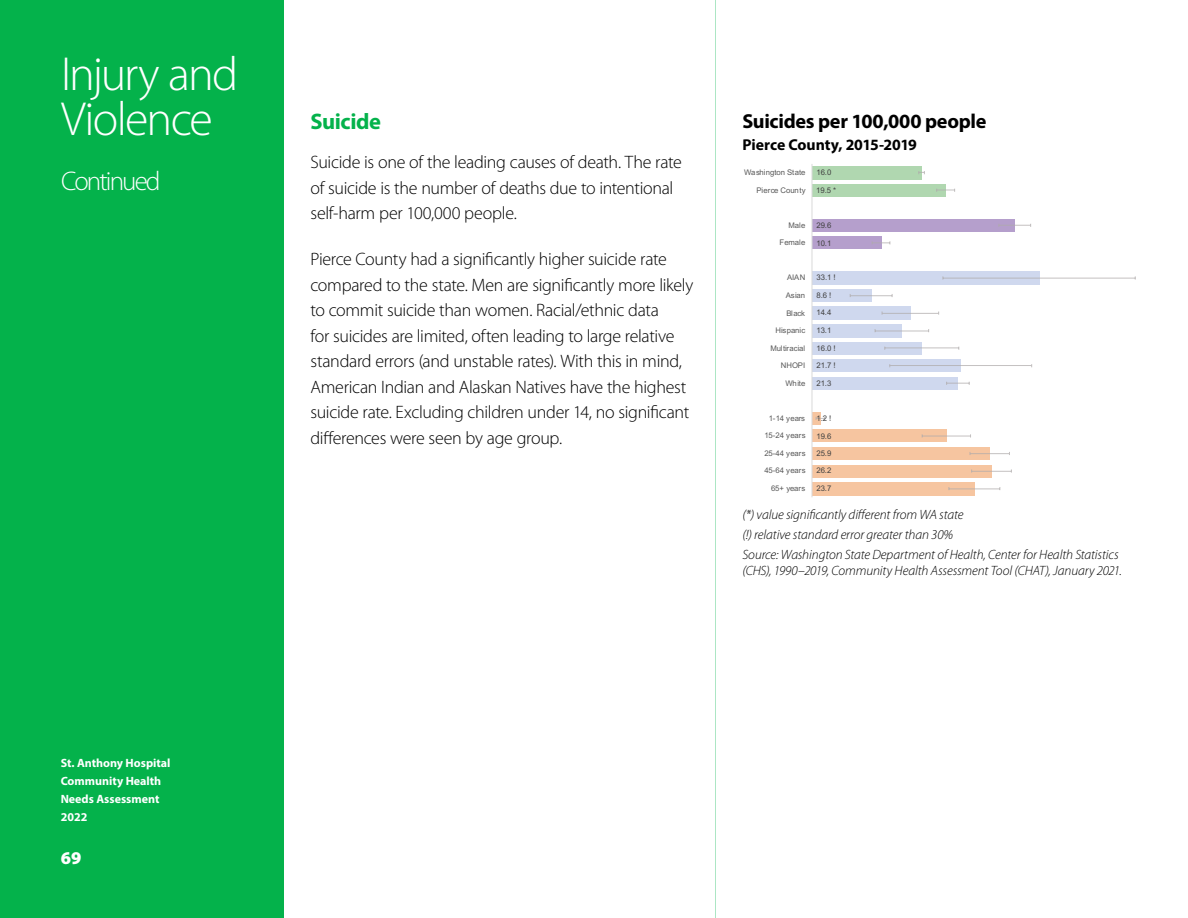
<style>
.page{position:relative;width:1188px;height:918px;background:#fff}
.page>*{position:absolute;margin:0;border:0;box-sizing:border-box;transform-origin:0 0}
.t1{font:300 48px/45px "Myriad Pro";letter-spacing:-.04em;color:#fff}
.t2{font:300 27px "Myriad Pro";letter-spacing:-.07em;color:#fff}
.t3{font:700 22.5px "Myriad Pro";letter-spacing:-.02em;color:#04b24b}
.t4{font:700 20.25px "Myriad Pro";letter-spacing:-.015em;color:#000}
.t5{font:300 18px/25.5px "Myriad Pro";letter-spacing:-.02em;color:#000}
.t6{font:900 18px "Myriad Pro";color:#fff}
.t7{font:700 15.75px "Myriad Pro";letter-spacing:-.005em;color:#000}
.t8{font:italic 300 13.5px/20.2px "Myriad Pro";letter-spacing:-.01em;color:#000}
.t9{font:700 12px/18px "Myriad Pro";color:#fff}
.t10{font:7.8px/17px "Arial";letter-spacing:-.01em;color:#595959;text-align:right}
.t11{font:7.8px/17px "Arial";letter-spacing:-.01em;color:#404040}
</style>
<div class="page">
<hr style="left:715px;top:0;width:1px;height:918px;background:#ace6c4">
<div style="left:0;top:0;width:284px;height:918px;background:#04b24b"></div>
<div style="left:812px;top:166px;width:110px;height:13px;background:#b0d7b0"></div>
<div style="left:812px;top:184px;width:134px;height:13px;background:#b0d7b0"></div>
<div style="left:812px;top:219px;width:203px;height:13px;background:#b59fcc"></div>
<div style="left:812px;top:236px;width:69px;height:13px;background:#b59fcc"></div>
<div style="left:812px;top:271px;width:227px;height:13px;background:#cfd8ee"></div>
<div style="left:812px;top:289px;width:59px;height:13px;background:#cfd8ee"></div>
<div style="left:812px;top:307px;width:98px;height:13px;background:#cfd8ee"></div>
<div style="left:812px;top:324px;width:90px;height:13px;background:#cfd8ee"></div>
<div style="left:812px;top:342px;width:110px;height:13px;background:#cfd8ee"></div>
<div style="left:812px;top:359px;width:149px;height:13px;background:#cfd8ee"></div>
<div style="left:812px;top:377px;width:146px;height:13px;background:#cfd8ee"></div>
<div style="left:812px;top:412px;width:8px;height:13px;background:#f6c5a0"></div>
<div style="left:812px;top:429px;width:134px;height:13px;background:#f6c5a0"></div>
<div style="left:812px;top:447px;width:178px;height:13px;background:#f6c5a0"></div>
<div style="left:812px;top:465px;width:180px;height:13px;background:#f6c5a0"></div>
<div style="left:812px;top:482px;width:162px;height:13px;background:#f6c5a0"></div>
<svg style="left:918px;top:171px;width:7px;height:3px"></svg>
<svg style="left:936px;top:189px;width:19px;height:3px"></svg>
<svg style="left:999px;top:224px;width:32px;height:3px"></svg>
<svg style="left:872px;top:241px;width:19px;height:3px"></svg>
<hr style="left:943px;top:278px;width:96px;height:1px;background:#c0c3cf">
<hr style="left:1039px;top:278px;width:96px;height:1px;background:#dad8d8">
<svg style="left:850px;top:294px;width:43px;height:3px"></svg>
<svg style="left:882px;top:312px;width:57px;height:3px"></svg>
<svg style="left:875px;top:329px;width:54px;height:3px"></svg>
<hr style="left:885px;top:348px;width:37px;height:1px;background:#c5cad9">
<hr style="left:922px;top:348px;width:37px;height:1px;background:#e6e5e5">
<hr style="left:890px;top:365px;width:71px;height:1px;background:#b7b7bd">
<hr style="left:961px;top:365px;width:71px;height:1px;background:#c5c2c2">
<svg style="left:946px;top:382px;width:24px;height:3px"></svg>
<svg style="left:816px;top:417px;width:9px;height:3px"></svg>
<svg style="left:922px;top:434px;width:49px;height:4px"></svg>
<svg style="left:970px;top:452px;width:40px;height:3px"></svg>
<svg style="left:971px;top:469px;width:41px;height:4px"></svg>
<svg style="left:949px;top:487px;width:52px;height:3px"></svg>
<hr style="left:812px;top:164px;width:1px;height:333px;background:#d9d9d9">
<h1 class="t1" style="left:61px;top:52px;width:179px">Injury and<br>Violence</h1>
<h2 class="t2" style="left:61px;top:166px;width:101px">Continued</h2>
<p class="t9" style="left:61px;top:753px;width:111px">St. Anthony Hospital<br>Community Health<br>Needs Assessment<br>2022</p>
<p class="t6" style="left:61px;top:848px;width:22px">69</p>
<p class="t3" style="left:310px;top:107px;width:72px">Suicide</p>
<p class="t5" style="left:310px;top:150px;width:373px">Suicide is one of the leading causes of death. The rate of suicide is the number of deaths due to intentional self-harm per 100,000 people.</p>
<p class="t5" style="left:310px;top:247px;width:384px">Pierce County had a significantly higher suicide rate compared to the state. Men are significantly more likely to commit suicide than women. Racial/ethnic data<br>for suicides are limited, often leading to large relative standard errors (and unstable rates). With this in mind, American Indian and Alaskan Natives have the highest suicide rate. Excluding children under 14, no significant differences were seen by age group.</p>
<p class="t4" style="left:742px;top:108px;width:245px">Suicides per 100,000 people</p>
<p class="t7" style="left:742px;top:135px;width:176px">Pierce County, 2015-2019</p>
<p class="t10" style="left:744px;top:164px;width:63px">Washington State</p>
<p class="t10" style="left:757px;top:182px;width:50px">Pierce County</p>
<p class="t10" style="left:779px;top:217px;width:28px">Male<br>Female</p>
<p class="t10" style="left:787px;top:269px;width:20px">AIAN</p>
<p class="t10" style="left:786px;top:287px;width:21px">Asian</p>
<p class="t10" style="left:786px;top:304px;width:20px">Black</p>
<p class="t10" style="left:776px;top:322px;width:31px">Hispanic</p>
<p class="t10" style="left:770px;top:339px;width:36px">Multiracial</p>
<p class="t10" style="left:781px;top:357px;width:26px">NHOPI</p>
<p class="t10" style="left:785px;top:375px;width:21px">White</p>
<p class="t10" style="left:769px;top:409px;width:38px">1-14 years</p>
<p class="t10" style="left:764px;top:427px;width:43px">15-24 years</p>
<p class="t10" style="left:764px;top:445px;width:43px">25-44 years</p>
<p class="t10" style="left:764px;top:462px;width:43px">45-64 years</p>
<p class="t10" style="left:771px;top:480px;width:36px">65+ years</p>
<p class="t11" style="left:817px;top:164px;width:16px">16.0</p>
<p class="t11" style="left:816px;top:182px;width:21px">19.5 *</p>
<p class="t11" style="left:817px;top:217px;width:16px">29.6</p>
<p class="t11" style="left:817px;top:234px;width:16px">10.1</p>
<p class="t11" style="left:817px;top:269px;width:21px">33.1 !</p>
<p class="t11" style="left:817px;top:287px;width:16px">8.6 !</p>
<p class="t11" style="left:817px;top:304px;width:16px">14.4</p>
<p class="t11" style="left:817px;top:322px;width:16px">13.1</p>
<p class="t11" style="left:817px;top:339px;width:21px">16.0 !</p>
<p class="t11" style="left:817px;top:357px;width:21px">21.7 !</p>
<p class="t11" style="left:817px;top:375px;width:16px">21.3</p>
<p class="t11" style="left:817px;top:410px;width:16px">1.2 !</p>
<p class="t11" style="left:817px;top:428px;width:16px">19.6<br>25.9</p>
<p class="t11" style="left:817px;top:462px;width:16px">26.2</p>
<p class="t11" style="left:817px;top:480px;width:16px">23.7</p>
<p class="t8" style="left:742px;top:505px;width:378px">(*) value significantly different from WA state<br>(!) relative standard error greater than 30%<br>Source: Washington State Department of Health, Center for Health Statistics</p>
<p class="t8" style="left:742px;top:561px;width:381px">(CHS), 1990–2019, Community Health Assessment Tool (CHAT), January 2021.</p>
</div>
